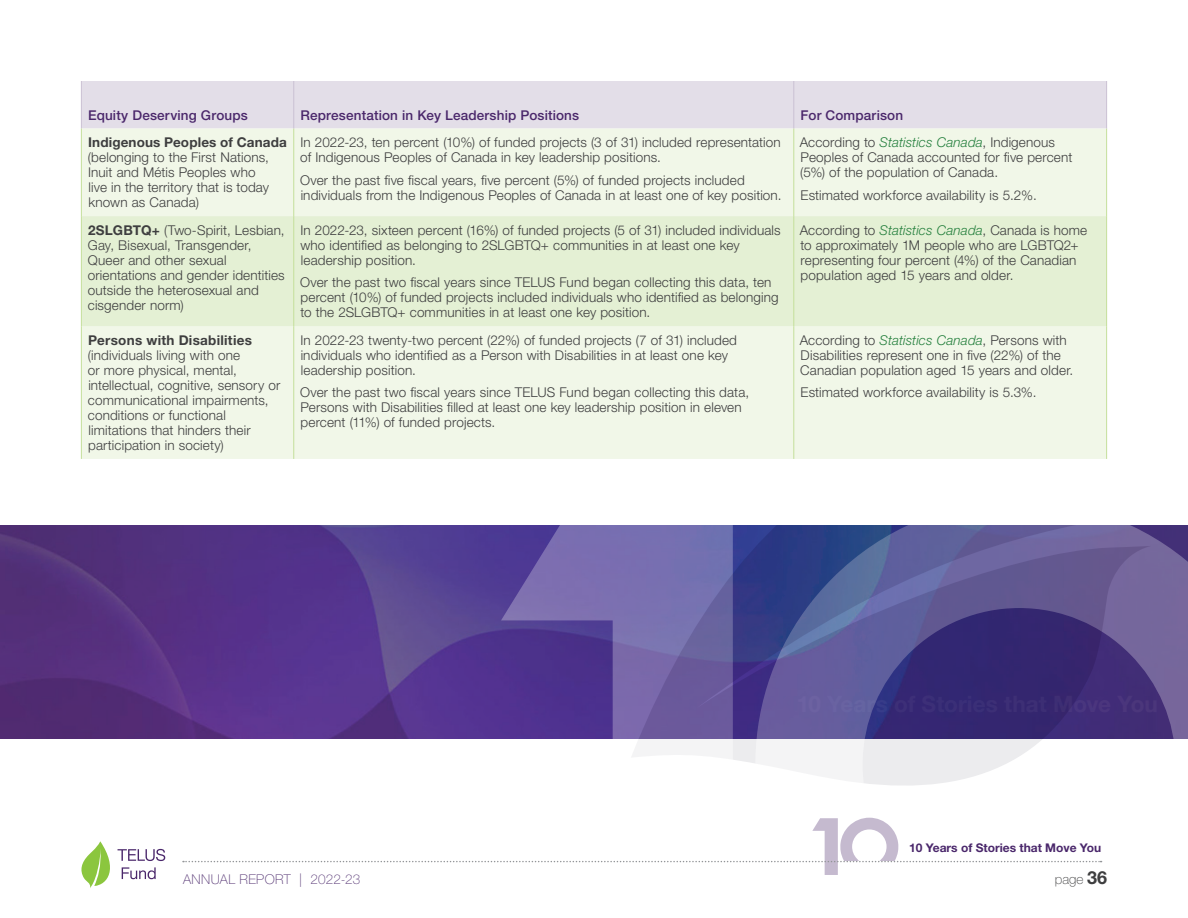
<style>
.page{position:relative;width:1188px;height:918px;background:#fff}
.page>*{position:absolute;margin:0;border:0;box-sizing:border-box;transform-origin:0 0}
.Appx_Table_Body{font:300 13.5px/15px "Helvetica Neue LT Std";letter-spacing:.01em;color:#3e3e3f}
.Appx_Table_ColumnHeader{font:500 13.5px "Helvetica Neue LT Std";letter-spacing:.01em;color:#4a276b}
.t1{font:100 13.5px "Helvetica Neue LT Std";letter-spacing:.03em;color:#573775}
.t2{font:100 13.5px "Helvetica Neue LT Std";color:#3e3e3f}
.t3{font:700 12px "Helvetica Neue LT Std";color:#4a276b}
.s1{font-weight:700}
.s2{font-style:italic;color:#26803e}
.s3{font-weight:700;font-size:18px}
</style>
<div class="page">
<div style="left:82px;top:81px;width:1024px;height:48px;background:#e3dee8"></div>
<div style="left:82px;top:129px;width:1024px;height:330px;background:#f1f7e8"></div>
<div style="left:82px;top:216px;width:1024px;height:110px;background:#e4f0d4"></div>
<hr style="left:293px;top:129px;width:1px;height:87px;background:#c4df9b">
<hr style="left:793px;top:129px;width:1px;height:87px;background:#c4df9b">
<hr style="left:1106px;top:129px;width:1px;height:87px;background:#c4df9b">
<hr style="left:293px;top:216px;width:1px;height:110px;background:#c4df9b">
<hr style="left:793px;top:216px;width:1px;height:110px;background:#c4df9b">
<hr style="left:1106px;top:216px;width:1px;height:110px;background:#c4df9b">
<hr style="left:293px;top:326px;width:1px;height:133px;background:#c4df9b">
<hr style="left:793px;top:326px;width:1px;height:133px;background:#c4df9b">
<hr style="left:1106px;top:326px;width:1px;height:133px;background:#c4df9b">
<hr style="left:293px;top:81px;width:1px;height:48px;background:#cac1d3">
<hr style="left:793px;top:81px;width:1px;height:48px;background:#cac1d3">
<hr style="left:1106px;top:81px;width:1px;height:48px;background:#cac1d3">
<hr style="left:81px;top:81px;width:1px;height:48px;background:#cac1d3">
<hr style="left:81px;top:129px;width:1px;height:87px;background:#c4df9b">
<hr style="left:81px;top:216px;width:1px;height:110px;background:#c4df9b">
<hr style="left:81px;top:326px;width:1px;height:133px;background:#c4df9b">
<svg style="left:733px;top:738px;width:21px;height:25px"></svg>
<img style="left:0;top:525px;width:501px;height:213px">
<svg style="left:501px;top:525px;width:232px;height:234px;background:#7665a9"></svg>
<svg style="left:754px;top:525px;width:434px;height:337px"></svg>
<svg style="left:631px;top:525px;width:520px;height:213px;background:#534d8f"></svg>
<svg style="left:183px;top:818px;width:919px;height:57px"></svg>
<svg style="left:81px;top:841px;width:84px;height:47px"></svg>
<p class="Appx_Table_ColumnHeader" style="left:88px;top:107px;width:161px">Equity Deserving Groups</p>
<p class="Appx_Table_ColumnHeader" style="left:301px;top:107px;width:280px">Representation in Key Leadership Positions</p>
<p class="Appx_Table_ColumnHeader" style="left:801px;top:107px;width:104px">For Comparison</p>
<p class="Appx_Table_Body" style="left:88px;top:135px;width:201px"><span class="s1">Indigenous Peoples of Canada </span>(belonging to the First Nations,<br>Inuit and Métis Peoples who<br>live in the territory that is today known as Canada)</p>
<p class="Appx_Table_Body" style="left:300px;top:135px;width:482px">In 2022-23, ten percent (10%) of funded projects (3 of 31) included representation of Indigenous Peoples of Canada in key leadership positions.</p>
<p class="Appx_Table_Body" style="left:800px;top:135px;width:274px">According to <span class="s2">Statistics Canada</span>, Indigenous<br>Peoples of Canada accounted for five percent (5%) of the population of Canada.</p>
<p class="Appx_Table_Body" style="left:801px;top:187px;width:238px">Estimated workforce availability is 5.2%.</p>
<p class="Appx_Table_Body" style="left:300px;top:172px;width:483px">Over the past five fiscal years, five percent (5%) of funded projects included individuals from the Indigenous Peoples of Canada in at least one of key position.</p>
<p class="Appx_Table_Body" style="left:88px;top:222px;width:198px"><span class="s1">2SLGBTQ+</span> (Two-Spirit, Lesbian,<br>Gay, Bisexual, Transgender,<br>Queer and other sexual orientations and gender identities outside the heterosexual and cisgender norm)</p>
<p class="Appx_Table_Body" style="left:300px;top:222px;width:482px">In 2022-23, sixteen percent (16%) of funded projects (5 of 31) included individuals who identified as belonging to 2SLGBTQ+ communities in at least one key leadership position.</p>
<p class="Appx_Table_Body" style="left:300px;top:275px;width:480px">Over the past two fiscal years since TELUS Fund began collecting this data, ten percent (10%) of funded projects included individuals who identified as belonging to the 2SLGBTQ+ communities in at least one key position.</p>
<p class="Appx_Table_Body" style="left:88px;top:332px;width:194px"><span class="s1">Persons with Disabilities </span>(individuals living with one<br>or more physical, mental, intellectual, cognitive, sensory or communicational impairments, conditions or functional limitations that hinders their participation in society)</p>
<p class="Appx_Table_Body" style="left:301px;top:332px;width:438px">In 2022-23 twenty-two percent (22%) of funded projects (7 of 31) included individuals who identified as a Person with Disabilities in at least one key leadership position.</p>
<p class="Appx_Table_Body" style="left:300px;top:385px;width:450px">Over the past two fiscal years since TELUS Fund began collecting this data,<br>Persons with Disabilities filled at least one key leadership position in eleven percent (11%) of funded projects.</p>
<p class="Appx_Table_Body" style="left:800px;top:222px;width:289px">According to <span class="s2">Statistics Canada</span>, Canada is home to approximately 1M people who are LGBTQ2+ representing four percent (4%) of the Canadian population aged 15 years and older.</p>
<p class="Appx_Table_Body" style="left:800px;top:332px;width:275px">According to <span class="s2">Statistics Canada</span>, Persons with<br>Disabilities represent one in five (22%) of the<br>Canadian population aged 15 years and older.</p>
<p class="Appx_Table_Body" style="left:801px;top:385px;width:238px">Estimated workforce availability is 5.3%.</p>
<p class="t3" style="left:909px;top:840px;width:194px">10 Years of Stories that Move You</p>
<p class="t1" style="left:183px;top:871px;width:179px">ANNUAL REPORT | 2022-23</p>
<p class="t2" style="left:1055px;top:871px;width:54px">page <span class="s3">36</span></p>
</div>
